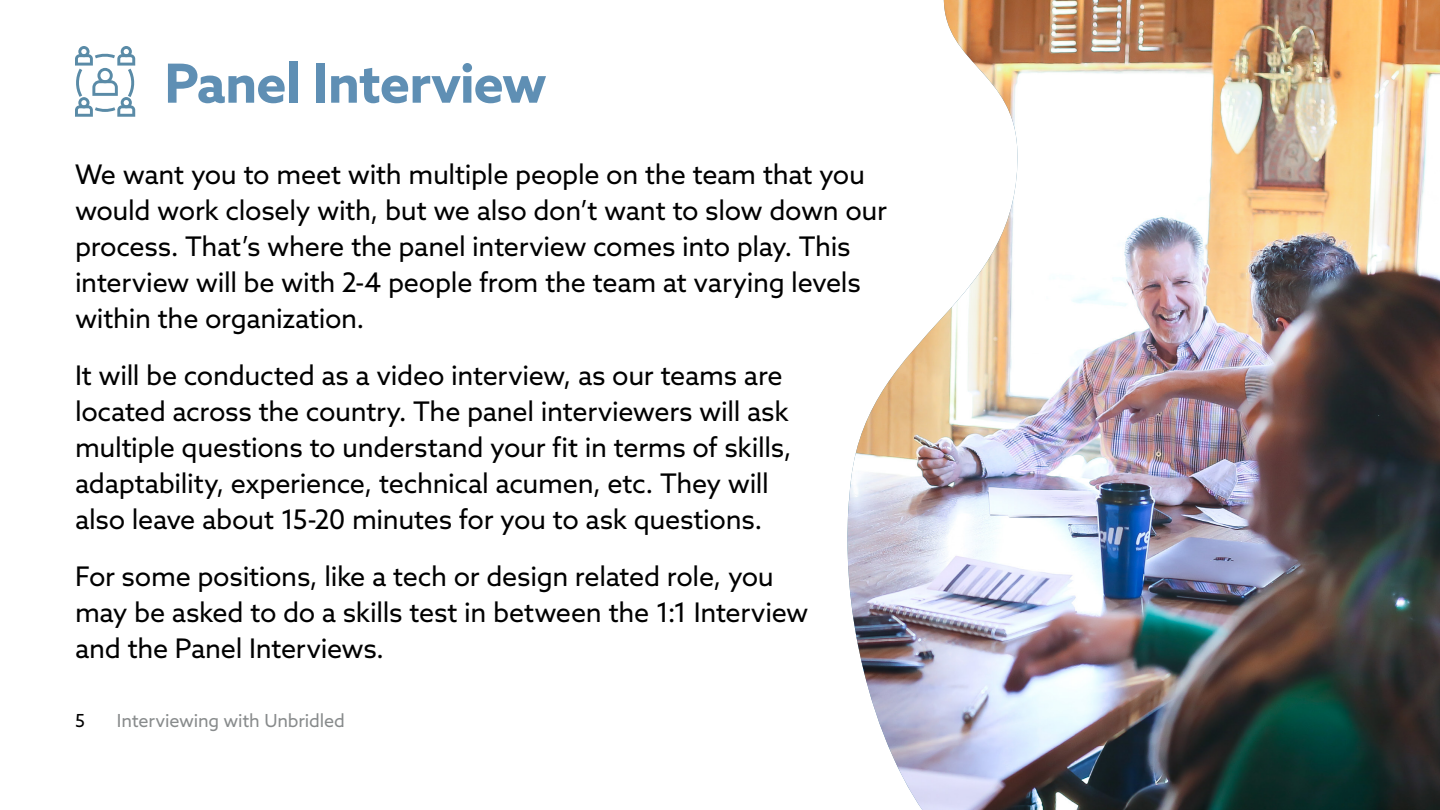
<style>
.page{position:relative;width:1440px;height:810px;background:#fff}
.page>*{position:absolute;margin:0;border:0;box-sizing:border-box;transform-origin:0 0}
.t1{font:700 54px "Azo Sans";letter-spacing:-.02em;color:#5f8fb4}
.t2{font:27px/36px "Azo Sans";letter-spacing:-.015em;color:#000}
.t3{font:18px "Azo Sans";letter-spacing:-.01em;color:#888b8c}
.t4{font:18px "Azo Sans";color:#000}
</style>
<div class="page">
<svg style="left:75px;top:46px;width:60px;height:71px"></svg>
<img style="left:847px;top:0;width:593px;height:810px">
<h1 class="t1" style="left:164px;top:48px;width:384px">Panel Interview</h1>
<p class="t2" style="left:75px;top:156px;width:814px">We want you to meet with multiple people on the team that you would work closely with, but we also don’t want to slow down our process. That’s where the panel interview comes into play. This interview will be with 2-4 people from the team at varying levels within the organization.</p>
<p class="t2" style="left:75px;top:357px;width:718px">It will be conducted as a video interview, as our teams are located across the country. The panel interviewers will ask multiple questions to understand your fit in terms of skills, adaptability, experience, technical acumen, etc. They will also leave about 15-20 minutes for you to ask questions.</p>
<p class="t2" style="left:75px;top:558px;width:735px">For some positions, like a tech or design related role, you may be asked to do a skills test in between the 1:1 Interview and the Panel Interviews.</p>
<p class="t4" style="left:75px;top:709px;width:11px">5</p>
<p class="t3" style="left:117px;top:709px;width:229px">Interviewing with Unbridled</p>
</div>
